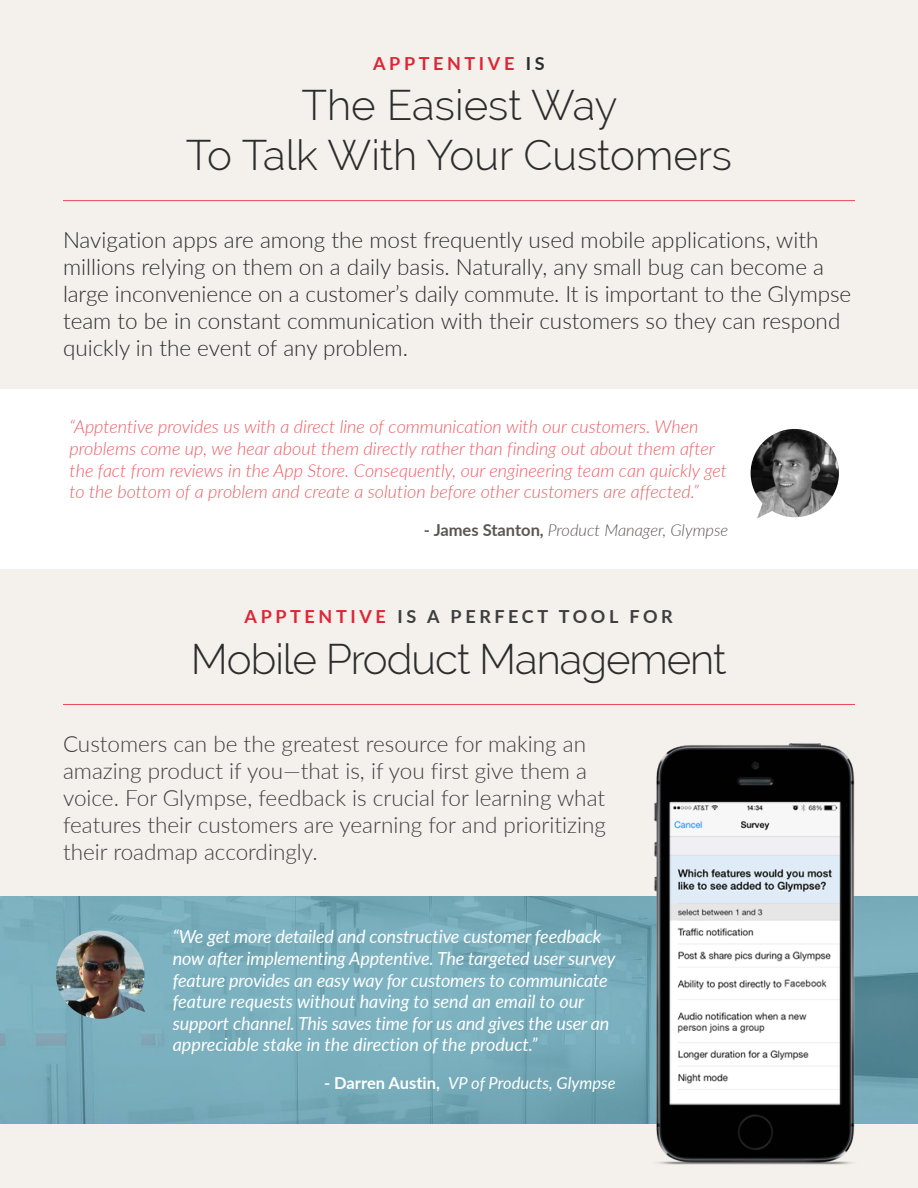
<style>
.page{position:relative;width:918px;height:1188px;background:#f4f0eb}
.page>*{position:absolute;margin:0;border:0;box-sizing:border-box;transform-origin:0 0}
.RalewayHeadings{font:300 42px/50.4px "Raleway";color:#2b2c2c;text-align:center}
.RalewayHeadings-2{font:300 42px "Raleway";letter-spacing:-.02em;color:#2b2c2c}
.BodyCopy{font:300 22.5px/27px "Lato";color:#2b2c2c}
.BodyCopy-2{font:300 22.5px/27px "Lato";color:#3e3e3f}
.t1{font:italic 300 18px/21.6px "Lato";color:#eb5d63}
.t2{font:italic 18px/21.6px "Lato";letter-spacing:-.01em;color:#fff}
.BoldSectionTitle{font:700 18px "Lato";letter-spacing:.2em;color:#3e3e3f}
.BoldSectionTitle-2{font:700 18px "Lato";letter-spacing:.2em;color:#dc2636}
.t3{font:italic 300 16.5px "Lato";color:#5a5655}
.t4{font:italic 16.5px "Lato";color:#fff}
.s1{color:#2b2c2c}
.s2{font-weight:700;font-style:normal}
.s3{color:#dc2636}
</style>
<div class="page">
<img style="left:0;top:896px;width:918px;height:227px">
<div style="left:0;top:389px;width:918px;height:180px;background:#fff"></div>
<img style="left:751px;top:429px;width:88px;height:89px">
<hr style="left:63px;top:704px;width:792px;height:1px;background:#e84858">
<img style="left:627px;top:743px;width:260px;height:422px">
<img style="left:56px;top:930px;width:90px;height:89px">
<hr style="left:63px;top:200px;width:792px;height:1px;background:#e84858">
<p class="BoldSectionTitle-2" style="left:373px;top:50px;width:173px">APPTENTIVE <span class="s1">IS</span></p>
<p class="RalewayHeadings" style="left:186px;top:80px;width:548px">The Easiest Way<br>To Talk With Your Customers</p>
<p class="BodyCopy" style="left:63px;top:226px;width:790px">Navigation apps are among the most frequently used mobile applications, with millions relying on them on a daily basis. Naturally, any small bug can become a large inconvenience on a customer’s daily commute. It is important to the Glympse team to be in constant communication with their customers so they can respond quickly in the event of any problem.</p>
<p class="t1" style="left:70px;top:416px;width:659px">“Apptentive provides us with a direct line of communication with our customers. When problems come up, we hear about them directly rather than finding out about them after the fact from reviews in the App Store. Consequently, our engineering team can quickly get to the bottom of a problem and create a solution before other customers are affected.”</p>
<p class="t3" style="left:424px;top:519px;width:306px"><span class="s2">- James Stanton,</span> Product Manager, Glympse</p>
<p class="BoldSectionTitle" style="left:245px;top:603px;width:430px"><span class="s3">APPTENTIVE</span> IS A PERFECT TOOL FOR</p>
<p class="RalewayHeadings-2" style="left:191px;top:634px;width:537px">Mobile Product Management</p>
<p class="BodyCopy-2" style="left:63px;top:729px;width:544px">Customers can be the greatest resource for making an amazing product if you—that is, if you first give them a voice. For Glympse, feedback is crucial for learning what features their customers are yearning for and prioritizing their roadmap accordingly.</p>
<p class="t2" style="left:173px;top:925px;width:444px">“We get more detailed and constructive customer feedback now after implementing Apptentive. The targeted user survey feature provides an easy way for customers to communicate feature requests without having to send an email to our support channel. This saves time for us and gives the user an appreciable stake in the direction of the product.”</p>
<p class="t4" style="left:324px;top:1071px;width:293px"><span class="s2">- Darren Austin,</span> VP of Products, Glympse</p>
</div>
